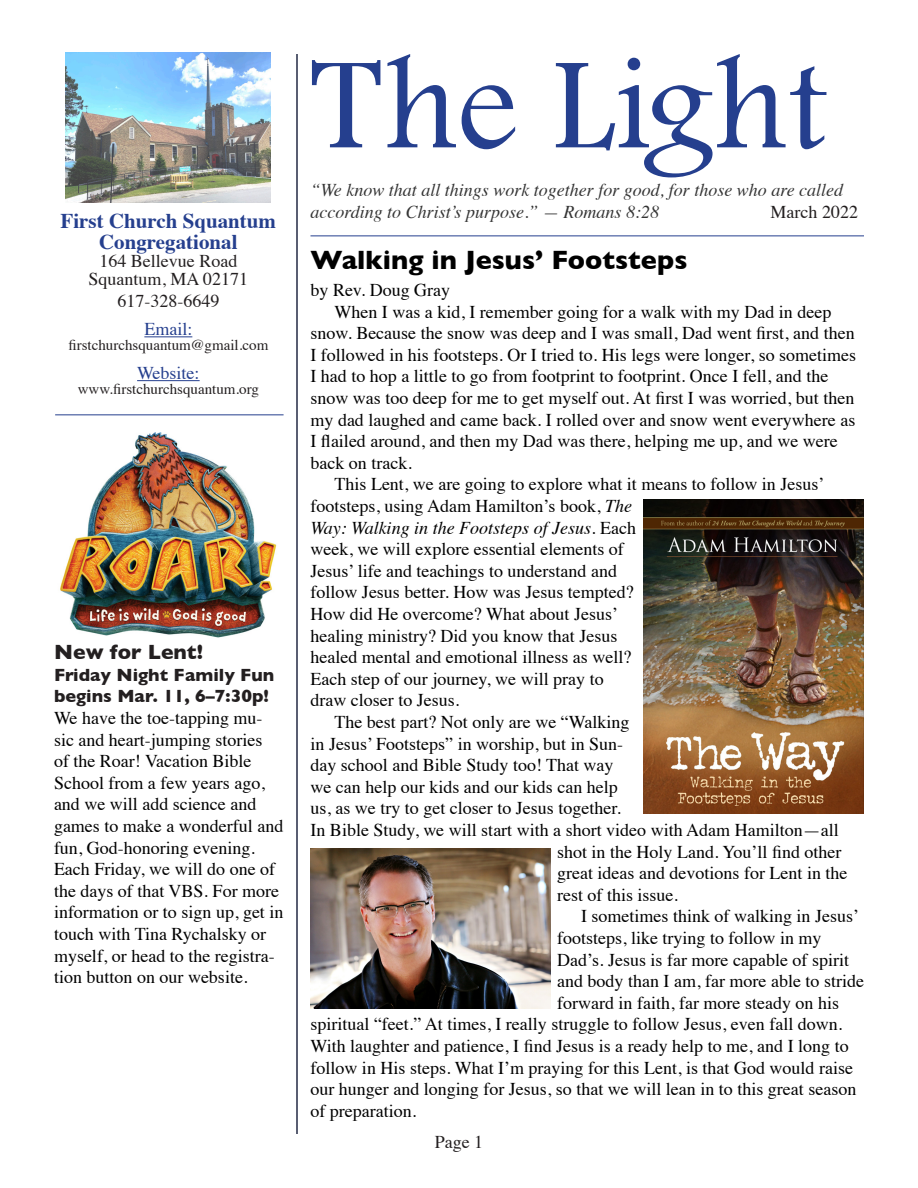
<style>
.page{position:relative;width:918px;height:1188px;background:#fff}
.page>*{position:absolute;margin:0;border:0;box-sizing:border-box;transform-origin:0 0}
.t1{font:135px "Footlight MT Light";color:#253f8e}
.t2{font:700 27px "Gill Sans";color:#000}
.t3{font:700 21px "Times";color:#253f8e}
.Body_Small_Column{font:700 21px "Gill Sans";color:#231f20}
.Body_Big_Column{font:18px/21.6px "Times";color:#000}
.Body_Small_Column-2{font:18px/21.6px "Times";color:#000}
.t4{font:italic 18px/21.6px "Times";color:#353535}
.t5{font:18px "Times";color:#231f20}
.Body_Small_Column-3{font:700 18px "Gill Sans";color:#231f20}
.t6{font:18px "Times";color:#253f8e}
.t7{font:15px "Times";color:#231f20}
.s1{font-style:italic}
</style>
<div class="page">
<hr style="left:297px;top:54px;width:1px;height:1080px;background:#231f20">
<hr style="left:144px;top:336px;width:48px;height:1px;background:#253f8e">
<hr style="left:137px;top:380px;width:63px;height:1px;background:#253f8e">
<hr style="left:310px;top:236px;width:554px;height:1px;background:#253f8e">
<hr style="left:55px;top:414px;width:229px;height:1px;background:#253f8e">
<img style="left:66px;top:52px;width:205px;height:151px">
<img style="left:60px;top:432px;width:217px;height:206px">
<img style="left:644px;top:500px;width:220px;height:314px">
<img style="left:310px;top:848px;width:240px;height:160px">
<p class="t3" style="left:61px;top:201px;width:217px">First Church Squantum</p>
<p class="t3" style="left:99px;top:222px;width:140px">Congregational</p>
<p class="t5" style="left:99px;top:244px;width:139px">164 Bellevue Road</p>
<p class="t5" style="left:89px;top:262px;width:161px">Squantum, MA 02171</p>
<p class="t5" style="left:117px;top:284px;width:103px">617-328-6649</p>
<p class="t6" style="left:144px;top:313px;width:49px">Email:</p>
<p class="t7" style="left:68px;top:331px;width:202px">firstchurchsquantum@gmail.com</p>
<p class="t6" style="left:137px;top:356px;width:64px">Website:</p>
<p class="t7" style="left:78px;top:375px;width:183px">www.firstchurchsquantum.org</p>
<p class="Body_Small_Column" style="left:54px;top:635px;width:151px">New for Lent!</p>
<p class="Body_Small_Column-3" style="left:54px;top:660px;width:222px">Friday Night Family Fun</p>
<p class="Body_Small_Column-3" style="left:54px;top:682px;width:217px">begins Mar. 11, 6–7:30p!</p>
<p class="Body_Small_Column-2" style="left:54px;top:706px;width:231px">We have the toe-tapping mu&shy;sic and heart-jumping stories<br>of the Roar! Vacation Bible<br>School from a few years ago, and we will add science and games to make a wonderful and fun, God-honoring evening.<br>Each Friday, we will do one of the days of that VBS. For more information or to sign up, get in touch with Tina Rychalsky or myself, or head to the registra&shy;tion button on our website.</p>
<p class="t1" style="left:310px;top:24px;width:519px">The Light</p>
<p class="t4" style="left:310px;top:178px;width:534px">“We know that all things work together for good, for those who are called according to Christ’s purpose.” — Romans 8:28</p>
<p class="t5" style="left:771px;top:195px;width:89px">March 2022</p>
<p class="t2" style="left:310px;top:239px;width:379px">Walking in Jesus’ Footsteps</p>
<p class="Body_Big_Column" style="left:310px;top:278px;width:141px">by Rev. Doug Gray</p>
<p class="Body_Big_Column" style="left:310px;top:299px;width:547px;text-indent:24px">When I was a kid, I remember going for a walk with my Dad in deep snow. Because the snow was deep and I was small, Dad went first, and then I followed in his footsteps. Or I tried to. His legs were longer, so sometimes I had to hop a little to go from footprint to footprint. Once I fell, and the snow was too deep for me to get myself out. At first I was worried, but then my dad laughed and came back. I rolled over and snow went everywhere as I flailed around, and then my Dad was there, helping me up, and we were back on track.</p>
<p class="Body_Big_Column" style="left:310px;top:472px;width:515px;text-indent:24px">This Lent, we are going to explore what it means to follow in Jesus’ footsteps, using Adam Hamilton’s book, <span class="s1">The<br>Way: Walking in the Footsteps of Jesus</span>. Each<br>week, we will explore essential elements of<br>Jesus’ life and teachings to understand and<br>follow Jesus better. How was Jesus tempted?<br>How did He overcome? What about Jesus’<br>healing ministry? Did you know that Jesus<br>healed mental and emotional illness as well?<br>Each step of our journey, we will pray to<br>draw closer to Jesus.</p>
<p class="Body_Big_Column" style="left:334px;top:710px;width:296px">The best part? Not only are we “Walking</p>
<p class="Body_Big_Column" style="left:310px;top:731px;width:314px">in Jesus’ Footsteps” in worship, but in Sun-</p>
<p class="Body_Big_Column" style="left:310px;top:753px;width:305px">day school and Bible Study too! That way</p>
<p class="Body_Big_Column" style="left:310px;top:774px;width:309px">we can help our kids and our kids can help</p>
<p class="Body_Big_Column" style="left:310px;top:796px;width:312px">us, as we try to get closer to Jesus together.</p>
<p class="Body_Big_Column" style="left:310px;top:818px;width:530px">In Bible Study, we will start with a short video with Adam Hamilton—all</p>
<p class="Body_Big_Column" style="left:557px;top:839px;width:286px">shot in the Holy Land. You’ll find other</p>
<p class="Body_Big_Column" style="left:557px;top:861px;width:292px">great ideas and devotions for Lent in the</p>
<p class="Body_Big_Column" style="left:557px;top:882px;width:122px">rest of this issue.</p>
<p class="Body_Big_Column" style="left:581px;top:904px;width:279px">I sometimes think of walking in Jesus’</p>
<p class="Body_Big_Column" style="left:557px;top:926px;width:266px">footsteps, like trying to follow in my</p>
<p class="Body_Big_Column" style="left:557px;top:947px;width:293px">Dad’s. Jesus is far more capable of spirit</p>
<p class="Body_Big_Column" style="left:557px;top:969px;width:308px">and body than I am, far more able to stride</p>
<p class="Body_Big_Column" style="left:557px;top:990px;width:283px">forward in faith, far more steady on his</p>
<p class="Body_Big_Column" style="left:310px;top:1012px;width:533px">spiritual “feet.” At times, I really struggle to follow Jesus, even fall down.</p>
<p class="Body_Big_Column" style="left:310px;top:1034px;width:540px">With laughter and patience, I find Jesus is a ready help to me, and I long to</p>
<p class="Body_Big_Column" style="left:310px;top:1055px;width:544px">follow in His steps. What I’m praying for this Lent, is that God would raise</p>
<p class="Body_Big_Column" style="left:310px;top:1077px;width:547px">our hunger and longing for Jesus, so that we will lean in to this great season</p>
<p class="Body_Big_Column" style="left:310px;top:1098px;width:107px">of preparation.</p>
<p class="t5" style="left:435px;top:1125px;width:50px">Page 1</p>
</div>
